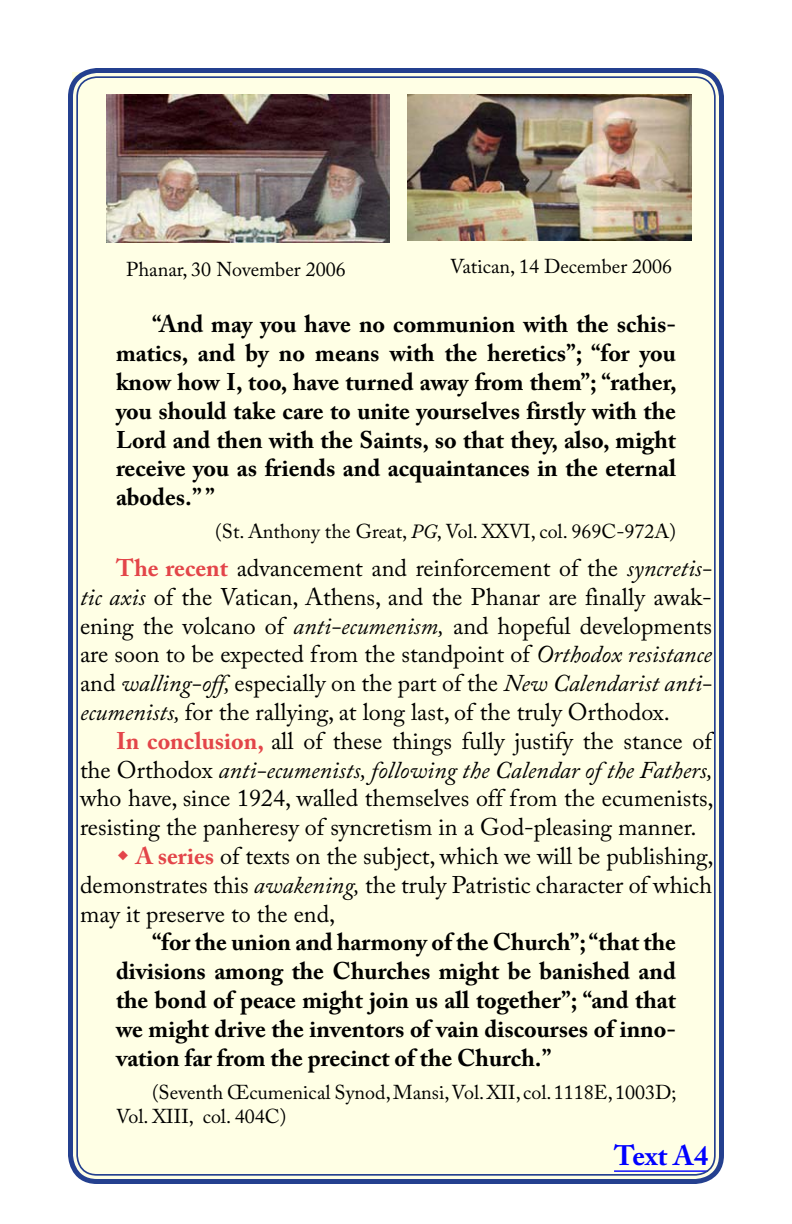
<style>
.page{position:relative;width:792px;height:1224px;background:#fff}
.page>*{position:absolute;margin:0;border:0;box-sizing:border-box;transform-origin:0 0}
.t1{font:700 28px "Adobe Caslon Pro";color:#00f}
.t2{font:24px/28.8px "Adobe Caslon Pro";color:#000;text-align:justify}
.center_quote{font:700 24px/28.8px "Adobe Caslon Pro";color:#000;text-align:justify}
.center_quote-2{font:20px/24px "Adobe Caslon Pro";color:#000}
.s1{font-style:italic}
.s2{font-weight:700;color:#e34549}
</style>
<div class="page">
<div style="left:68px;top:68px;width:656px;height:1116px;background:#ffffe5"></div>
<img style="left:407px;top:94px;width:284px;height:147px">
<img style="left:106px;top:94px;width:283px;height:149px">
<svg style="left:118px;top:850px;width:10px;height:10px"></svg>
<p class="center_quote-2" style="left:126px;top:257px;width:221px">Phanar, 30 November 2006</p>
<p class="center_quote-2" style="left:450px;top:255px;width:224px">Vatican, 14 December 2006</p>
<p class="center_quote" style="left:116px;top:310px;width:562px;text-indent:36px">“And may you have no communion with the schis&shy;matics, and by no means with the heretics”; “for you know how I, too, have turned away from them”; “rather, you should take care to unite yourselves firstly with the Lord and then with the Saints, so that they, also, might receive you as friends and acquaintances in the eternal abodes.” ”</p>
<p class="center_quote-2" style="left:215px;top:519px;width:462px">(St. Anthony the Great, <span class="s1">PG</span>, Vol. XXVI, col. 969C-972A)</p>
<p class="t2" style="left:80px;top:553px;width:634px;text-indent:36px"><span class="s2">The recent</span> advancement and reinforcement of the <span class="s1">syncretis&shy;tic axis</span> of the Vatican, Athens, and the Phanar are finally awak&shy;ening the volcano of <span class="s1">anti-ecumenism,</span> and hopeful developments are soon to be expected from the standpoint of <span class="s1">Orthodox resistance </span>and <span class="s1">walling-off,</span> especially on the part of the <span class="s1">New Calendarist anti&shy;ecumenists,</span> for the rallying, at long last, of the truly Orthodox.</p>
<p class="t2" style="left:80px;top:726px;width:635px;text-indent:36px"><span class="s2">In conclusion,</span> all of these things fully justify the stance of the Orthodox <span class="s1">anti-ecumenists, following the Calendar of the Fathers, </span>who have, since 1924, walled themselves off from the ecumenists, resisting the panheresy of syncretism in a God-pleasing manner.</p>
<p class="t2" style="left:80px;top:841px;width:635px;text-indent:56px"><span class="s2">A series</span> of texts on the subject, which we will be publishing, demonstrates this <span class="s1">awakening,</span> the truly Patristic character of which may it preserve to the end,</p>
<p class="center_quote" style="left:116px;top:928px;width:562px;text-indent:36px">“for the union and harmony of the Church”; “that the divisions among the Churches might be banished and the bond of peace might join us all together”; “and that we might drive the inventors of vain discourses of inno&shy;vation far from the precinct of the Church.”</p>
<p class="center_quote-2" style="left:116px;top:1080px;width:562px;text-indent:36px">(Seventh Œcumenical Synod, Mansi, Vol. XII, col. 1118E, 1003D;<br>Vol. XIII, col. 404C)</p>
<p class="t1" style="left:614px;top:1139px;width:95px">Text A4</p>
</div>
